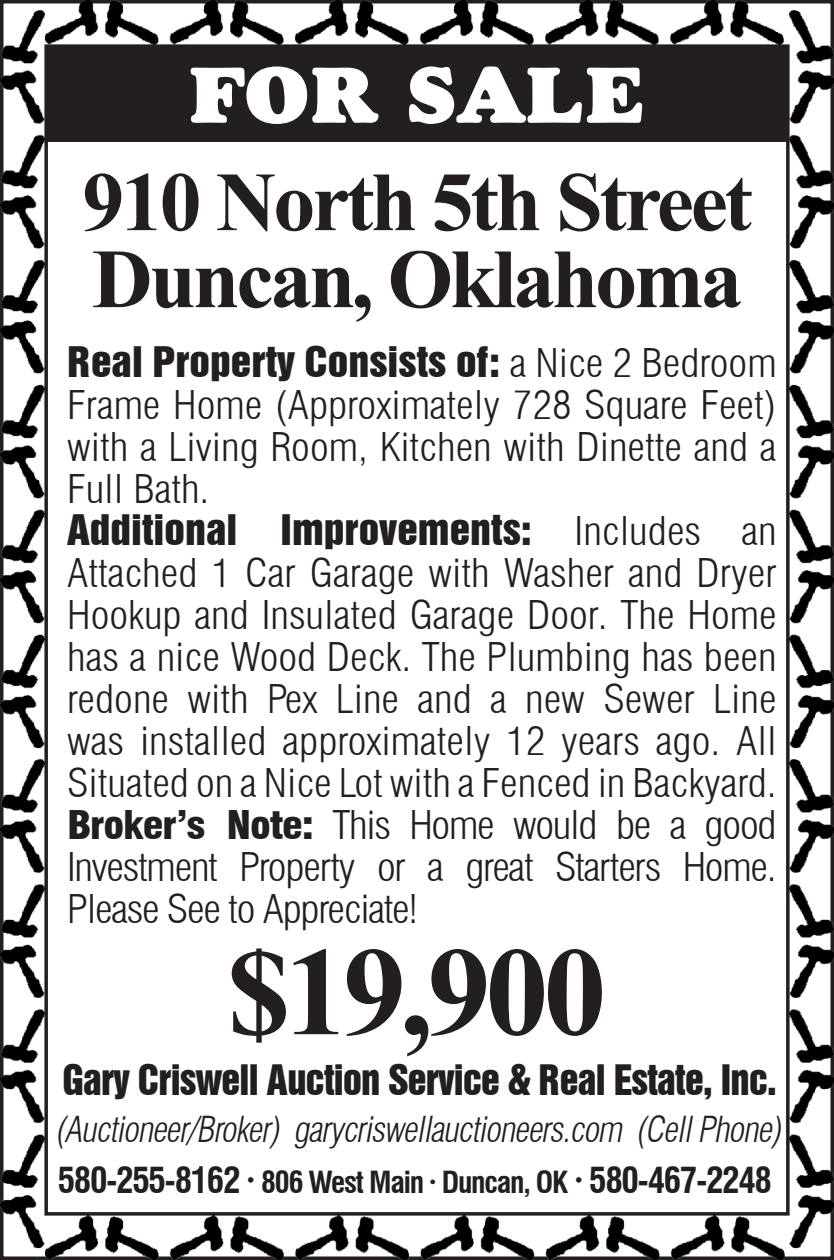
<style>
.page{position:relative;width:834px;height:1260px;background:#fff}
.page>*{position:absolute;margin:0;border:0;box-sizing:border-box;transform-origin:0 0}
.t1{font:700 126px "Times New Roman";color:#231f20}
.t2{font:700 84px "Times New Roman";letter-spacing:-.04em;color:#231f20}
.t3{font:80.5px "Goudy Std Heavyface";color:#fff;scale:1.08 1}
.t4{font:300 condensed 38.5px/42px "Swiss 721 BT";color:#231f20;text-align:justify;scale:1.09 1}
.t5{font:38.5px "Swiss 921 BT Regular A";letter-spacing:-.02em;color:#231f20}
.t6{font:italic 300 condensed 35px "Swiss 721 BT";color:#231f20}
.t7{font:700 condensed 35px "Swiss 721 BT";letter-spacing:-.04em;color:#231f20}
.s1{font-family:"Swiss 921 BT Regular A";font-weight:400;font-stretch:normal}
.s2{font-weight:900}
.s3{font-size:29.75px}
</style>
<div class="page">
<div style="left:46px;top:46px;width:740px;height:96px;background:#231f20"></div>
<div style="left:44px;top:44px;width:745px;height:1172px;border:4px solid #231f20"></div>
<img style="left:0;top:0;width:44px;height:750px">
<img style="left:0;top:750px;width:44px;height:510px">
<img style="left:789px;top:753px;width:44px;height:507px">
<img style="left:789px;top:0;width:44px;height:753px">
<img style="left:39px;top:0;width:754px;height:44px">
<img style="left:40px;top:1216px;width:753px;height:44px">
<p class="t3" style="left:188px;top:46px;width:424px">FOR SALE</p>
<p class="t2" style="left:82px;top:144px;width:671px">910 North 5th Street</p>
<p class="t2" style="left:92px;top:221px;width:651px">Duncan, Oklahoma</p>
<p class="t4" style="left:67px;top:342px;width:652px"><span class="s1">Real Property Consists of:</span> a Nice 2 Bedroom Frame Home (Approximately 728 Square Feet) with a Living Room, Kitchen with Dinette and a Full Bath.</p>
<p class="t4" style="left:67px;top:510px;width:652px"><span class="s1">Additional Improvements:</span> Includes an Attached 1 Car Garage with Washer and Dryer Hookup and Insulated Garage Door. The Home has a nice Wood Deck. The Plumbing has been redone with Pex Line and a new Sewer Line was installed approximately 12 years ago. All Situated on a Nice Lot with a Fenced in Backyard.</p>
<p class="t4" style="left:67px;top:804px;width:652px"><span class="s2">Broker’s Note:</span> This Home would be a good Investment Property or a great Starters Home.<br>Please See to Appreciate!</p>
<p class="t1" style="left:227px;top:905px;width:381px">$19,900</p>
<p class="t5" style="left:62px;top:1055px;width:715px">Gary Criswell Auction Service &amp; Real Estate, Inc.</p>
<p class="t6" style="left:54px;top:1108px;width:735px">(Auctioneer/Broker) garycriswellauctioneers.com (CellPhone)</p>
<p class="t7" style="left:58px;top:1160px;width:715px">580-255-8162 · <span class="s3">806 West Main · Duncan, OK</span> · 580-467-2248</p>
</div>
